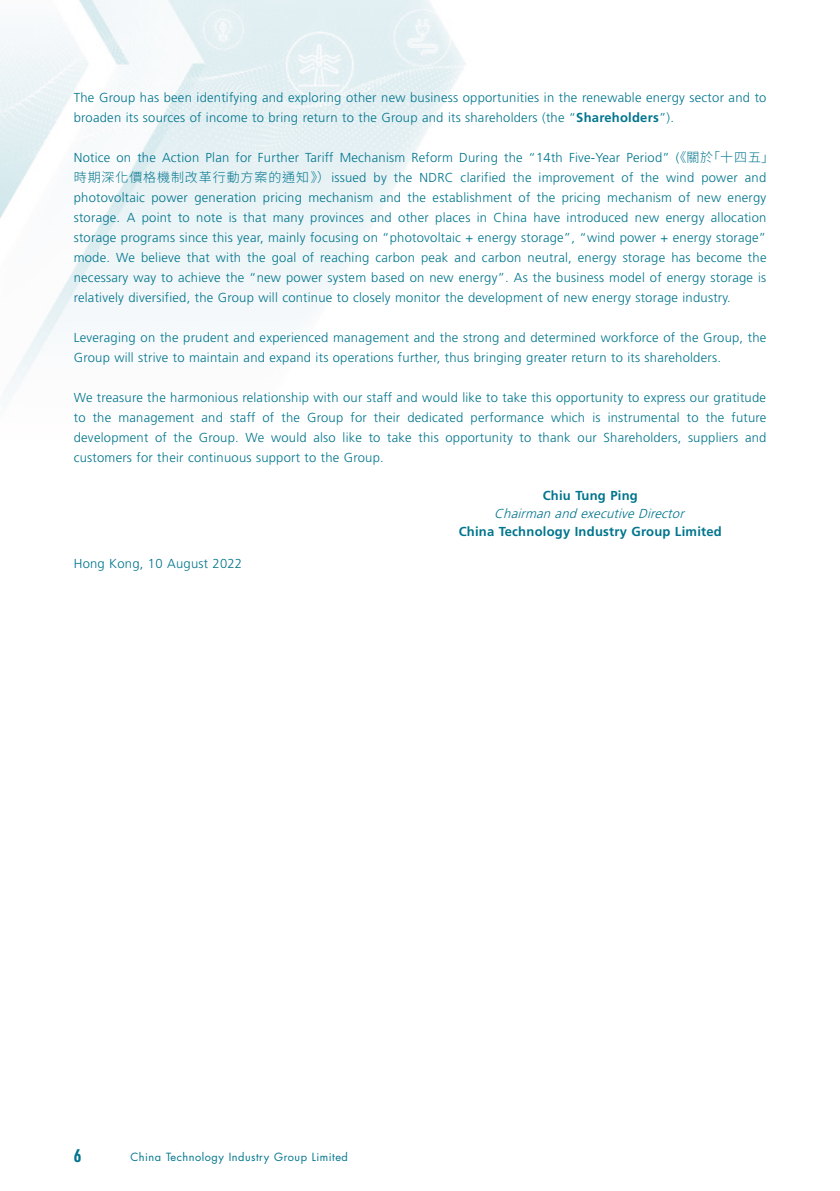
<style>
.page{position:relative;width:840px;height:1191px;background:#fff}
.page>*{position:absolute;margin:0;border:0;box-sizing:border-box;transform-origin:0 0}
.t1{font:700 18px "URWDIN Cond";color:#00758d}
.Body_Text{font:300 13px/20px "Frutiger LT Std";letter-spacing:.02em;color:#00758d}
.Body_Text-2{font:700 13px "Frutiger LT Std";letter-spacing:.02em;color:#00758d}
.Body_Text-3{font:italic 300 13px "Frutiger LT Std";color:#00758d}
.t2{font:11px "Futura Std";letter-spacing:.045em;color:#00758d}
.s1{font-weight:700}
.s2{font-family:"Source Han Sans TC"}
</style>
<div class="page">
<img style="left:0;top:0;width:466px;height:391px">
<p class="Body_Text" style="left:74px;top:88px;width:693px">The Group has been identifying and exploring other new business opportunities in the renewable energy sector and to broaden its sources of income to bring return to the Group and its shareholders (the “<span class="s1">Shareholders</span>”).</p>
<p class="Body_Text" style="left:74px;top:148px;width:701px">Notice on the Action Plan for Further Tariff Mechanism Reform During the “14th Five-Year Period” (<span class="s2">《關於「十四五」時期深化價格機制改革行動方案的通知》）</span> issued by the NDRC clarified the improvement of the wind power and photovoltaic power generation pricing mechanism and the establishment of the pricing mechanism of new energy storage. A point to note is that many provinces and other places in China have introduced new energy allocation storage programs since this year, mainly focusing on “photovoltaic + energy storage”, “wind power + energy storage” mode. We believe that with the goal of reaching carbon peak and carbon neutral, energy storage has become the necessary way to achieve the “new power system based on new energy”. As the business model of energy storage is relatively diversified, the Group will continue to closely monitor the development of new energy storage industry.</p>
<p class="Body_Text" style="left:74px;top:328px;width:693px">Leveraging on the prudent and experienced management and the strong and determined workforce of the Group, the<br>Group will strive to maintain and expand its operations further, thus bringing greater return to its shareholders.</p>
<p class="Body_Text" style="left:74px;top:388px;width:693px;text-align:justify">We treasure the harmonious relationship with our staff and would like to take this opportunity to express our gratitude to the management and staff of the Group for their dedicated performance which is instrumental to the future development of the Group. We would also like to take this opportunity to thank our Shareholders, suppliers and customers for their continuous support to the Group.</p>
<p class="Body_Text-2" style="left:542px;top:488px;width:97px">Chiu Tung Ping</p>
<p class="Body_Text-3" style="left:494px;top:506px;width:195px">Chairman and executiveDirector</p>
<p class="Body_Text-2" style="left:458px;top:524px;width:264px">China Technology Industry Group Limited</p>
<p class="Body_Text" style="left:74px;top:554px;width:170px">Hong Kong, 10 August 2022</p>
<h1 class="t1" style="left:74px;top:1143px;width:9px">6</h1>
<p class="t2" style="left:130px;top:1150px;width:219px">China Technology Industry Group Limited</p>
</div>
